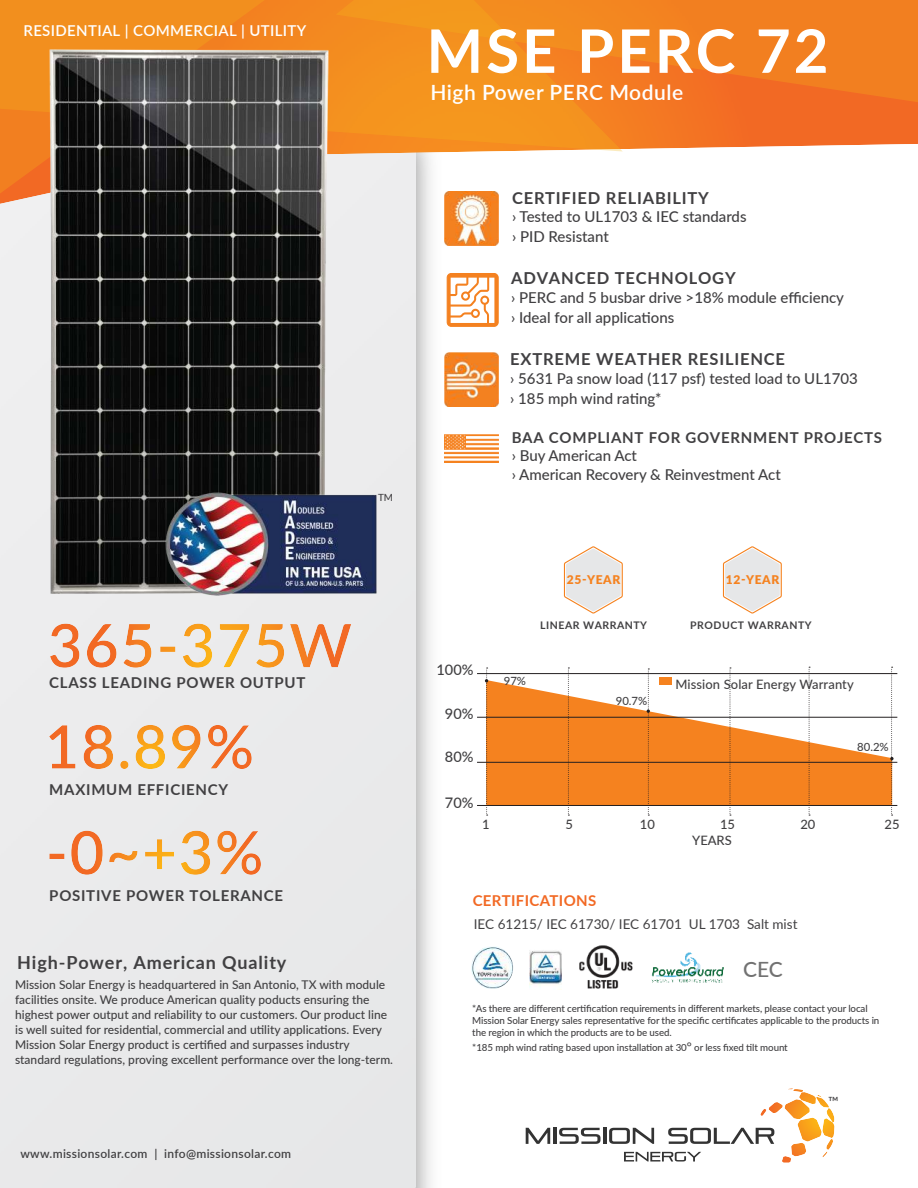
<style>
.page{position:relative;width:918px;height:1188px;background:#fff}
.page>*{position:absolute;margin:0;border:0;box-sizing:border-box;transform-origin:0 0}
.t1{font:700 60px "Lato";letter-spacing:.05em;color:#fff}
.t2{font:600 21px "Lato";letter-spacing:.025em;color:#fff}
.t3{font:500 21px "Lato";color:#727272}
.t4{font:700 18px "Lato";letter-spacing:.05em;color:#414042}
.t5{font:700 16.5px "Lato";letter-spacing:.05em;color:#414042}
.t6{font:500 15px/19.5px "Lato";color:#414042}
.t7{font:700 15px "Lato";letter-spacing:.05em;color:#414042}
.t8{font:600 15px "Lato";letter-spacing:.025em;color:#fff}
.t9{font:700 15px "Lato";letter-spacing:.025em;color:#f26924}
.t10{font:500 14.55px "Lato";color:#414042}
.t11{font:14.1px "Lato";color:#414042}
.t12{font:13.5px "Lato";color:#414042}
.t13{font:500 12.9px "Lato";letter-spacing:.005em;color:#414042}
.t14{font:500 12px/15px "Lato";color:#414042}
.t15{font:600 12px "Lato";letter-spacing:.025em;color:#414042}
.t16{font:900 12px "Lato";letter-spacing:.05em;color:#f5821f}
.t17{font:500 11.4px "Lato";color:#414042}
.t18{font:700 10.5px "Lato";letter-spacing:.05em;color:#414042}
.t19{font:500 9.9px "Lato";color:#414042}
.t20{font:500 9.75px/12px "Lato";letter-spacing:-.01em;color:#414042}
.s1{font-size:12px}
</style>
<div class="page">
<img style="left:415px;top:204px;width:33px;height:984px">
<div style="left:0;top:204px;width:415px;height:984px;background:#e9eaeb"></div>
<img style="left:388px;top:125px;width:530px;height:79px">
<svg style="left:0;top:0;width:623px;height:152px;background:#f38f22"></svg>
<svg style="left:336px;top:0;width:582px;height:125px;background:#f38320"></svg>
<hr style="left:477px;top:673px;width:420px;height:1px;background:#231f20">
<hr style="left:477px;top:717px;width:420px;height:1px;background:#231f20">
<hr style="left:477px;top:762px;width:420px;height:1px;background:#231f20">
<hr style="left:477px;top:805px;width:420px;height:1px;background:#231f20">
<svg style="left:485px;top:667px;width:409px;height:149px"></svg>
<img style="left:71px;top:831px;width:166px;height:44px">
<img style="left:445px;top:434px;width:54px;height:29px">
<img style="left:445px;top:352px;width:54px;height:54px">
<img style="left:445px;top:191px;width:54px;height:54px">
<svg style="left:563px;top:546px;width:60px;height:68px"></svg>
<svg style="left:722px;top:546px;width:60px;height:68px"></svg>
<img style="left:579px;top:945px;width:54px;height:44px">
<img style="left:471px;top:947px;width:42px;height:42px">
<img style="left:84px;top:725px;width:117px;height:44px">
<svg style="left:526px;top:1128px;width:24px;height:16px"></svg>
<hr style="left:553px;top:1128px;width:3px;height:16px;background:#333">
<svg style="left:559px;top:1128px;width:41px;height:16px"></svg>
<hr style="left:603px;top:1128px;width:3px;height:16px;background:#333">
<svg style="left:609px;top:1128px;width:45px;height:16px"></svg>
<svg style="left:668px;top:1128px;width:106px;height:16px"></svg>
<svg style="left:624px;top:1152px;width:77px;height:10px"></svg>
<img style="left:761px;top:1088px;width:73px;height:34px">
<img style="left:50px;top:624px;width:162px;height:44px">
<svg style="left:447px;top:273px;width:52px;height:54px"></svg>
<img style="left:651px;top:952px;width:73px;height:31px">
<img style="left:530px;top:950px;width:31px;height:35px">
<img style="left:0;top:29px;width:383px;height:584px">
<img style="left:165px;top:489px;width:232px;height:116px">
<p class="t8" style="left:23px;top:24px;width:284px">RESIDENTIAL | COMMERCIAL | UTILITY</p>
<p class="t7" style="left:49px;top:677px;width:258px">CLASS LEADING POWER OUTPUT</p>
<p class="t7" style="left:49px;top:784px;width:180px">MAXIMUM EFFICIENCY</p>
<p class="t7" style="left:49px;top:890px;width:235px">POSITIVE POWER TOLERANCE</p>
<h3 class="t4" style="left:17px;top:956px;width:271px">High-Power, American Quality</h3>
<p class="t19" style="left:378px;top:493px;width:17px">TM</p>
<p class="t14" style="left:15px;top:976px;width:379px">Mission Solar Energy is headquartered in San Antonio, TX with module facilities onsite. We produce American quality poducts ensuring the highest power output and reliability to our customers. Our product line is well suited for residential, commercial and utility applications. Every Mission Solar Energy product is certified and surpasses industry standard regulations, proving excellent performance over the long-term.</p>
<p class="t15" style="left:20px;top:1148px;width:272px">www.missionsolar.com | info@missionsolar.com</p>
<h1 class="t1" style="left:427px;top:28px;width:404px">MSE PERC 72</h1>
<h2 class="t2" style="left:430px;top:84px;width:254px">High Power PERC Module</h2>
<h3 class="t5" style="left:512px;top:192px;width:198px">CERTIFIED RELIABILITY</h3>
<p class="t6" style="left:512px;top:208px;width:236px">› Tested to UL1703 &amp; IEC standards › PID Resistant</p>
<h3 class="t5" style="left:511px;top:272px;width:226px">ADVANCED TECHNOLOGY</h3>
<p class="t6" style="left:511px;top:289px;width:334px">› PERC and 5 busbar drive &gt;18% module efficiency › Ideal for all applications</p>
<h3 class="t5" style="left:510px;top:353px;width:276px">EXTREME WEATHER RESILIENCE</h3>
<p class="t6" style="left:510px;top:370px;width:349px">› 5631 Pa snow load (117 psf) tested load to UL1703 › 185 mph wind rating*</p>
<p class="t7" style="left:512px;top:432px;width:372px">BAA COMPLIANT FOR GOVERNMENT PROJECTS</p>
<p class="t6" style="left:512px;top:447px;width:271px">› Buy American Act<br>› American Recovery &amp; Reinvestment Act</p>
<p class="t16" style="left:567px;top:570px;width:55px">25-YEAR</p>
<p class="t16" style="left:726px;top:570px;width:55px">12-YEAR</p>
<p class="t18" style="left:540px;top:621px;width:108px">LINEAR WARRANTY</p>
<p class="t18" style="left:690px;top:621px;width:123px">PRODUCT WARRANTY</p>
<p class="t10" style="left:436px;top:664px;width:39px">100%</p>
<p class="t10" style="left:445px;top:707px;width:30px">90%</p>
<p class="t10" style="left:445px;top:751px;width:30px">80%</p>
<p class="t10" style="left:445px;top:797px;width:30px">70%</p>
<p class="t17" style="left:504px;top:677px;width:24px">97%</p>
<p class="t17" style="left:616px;top:696px;width:33px">90.7%</p>
<p class="t13" style="left:675px;top:679px;width:180px">Mission Solar Energy Warranty</p>
<p class="t17" style="left:857px;top:742px;width:33px">80.2%</p>
<p class="t13" style="left:482px;top:819px;width:9px">1</p>
<p class="t13" style="left:565px;top:819px;width:9px">5</p>
<p class="t13" style="left:640px;top:819px;width:17px">10</p>
<p class="t13" style="left:720px;top:819px;width:17px">15</p>
<p class="t13" style="left:800px;top:819px;width:17px">20</p>
<p class="t13" style="left:885px;top:819px;width:17px">25</p>
<p class="t13" style="left:692px;top:831px;width:41px">YEARS</p>
<p class="t9" style="left:473px;top:895px;width:125px">CERTIFICATIONS</p>
<p class="t12" style="left:474px;top:917px;width:325px">IEC 61215/ IEC 61730/ IEC 61701 UL 1703 Salt mist</p>
<h2 class="t3" style="left:743px;top:961px;width:41px">CEC</h2>
<p class="t20" style="left:472px;top:1002px;width:409px">*As there are different certification requirements in different markets, please contact your local<br>Mission Solar Energy sales representative for the specific certificates applicable to the products in the region in which the products are to be used.</p>
<p class="t20" style="left:472px;top:1041px;width:317px">*185 mph wind rating based upon installation at 30<span class="s1">°</span> or less fixed tilt mount</p>
<p class="t11" style="left:828px;top:1094px;width:12px">™</p>
</div>
